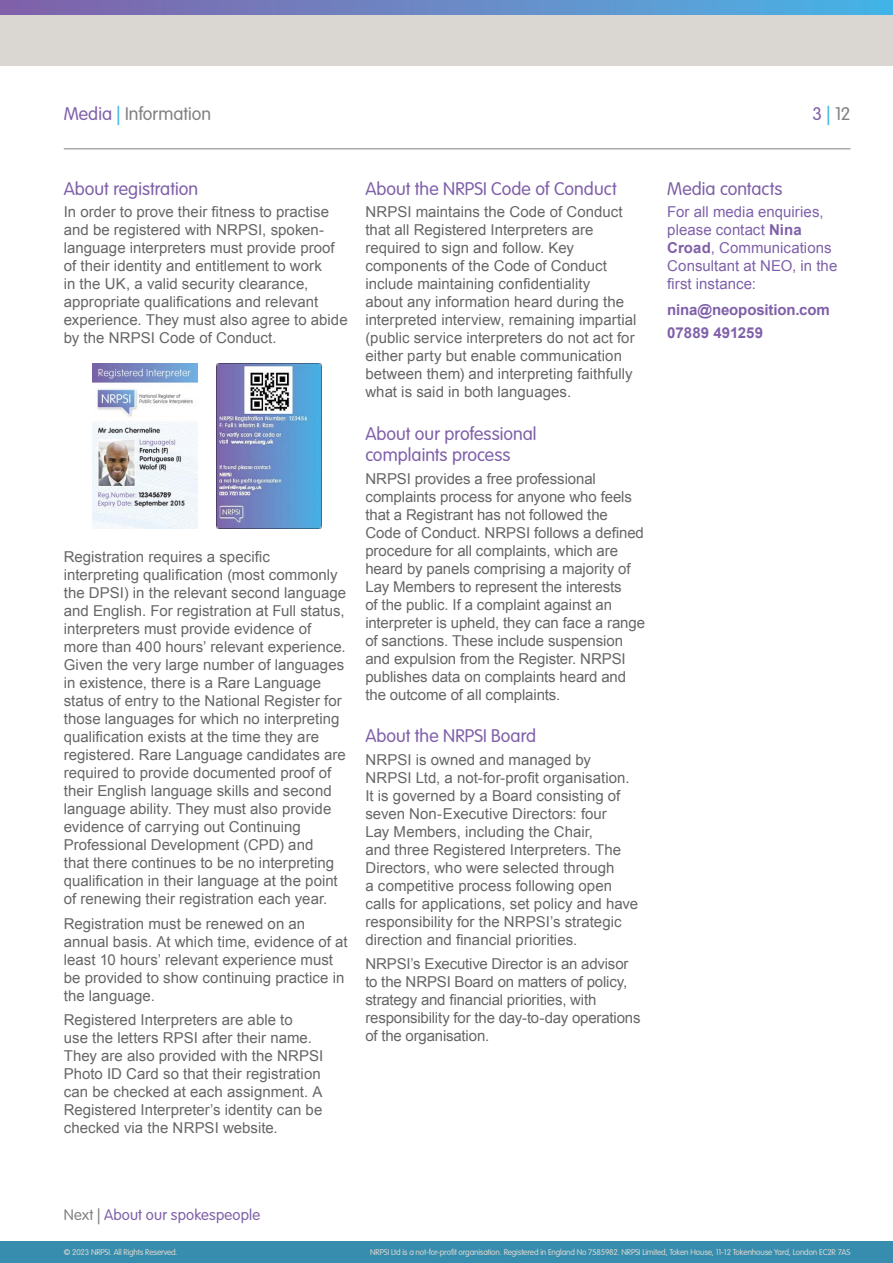
<style>
.page{position:relative;width:893px;height:1263px;background:#fff}
.page>*{position:absolute;margin:0;border:0;box-sizing:border-box;transform-origin:0 0}
.t1{font:300 18px/21.6px "VAG Rounded Std";color:#7f60a9}
.t2{font:300 18px "VAG Rounded Std";letter-spacing:.005em;color:#818181}
.t3{font:15px/18px "Arial";color:#666}
.t4{font:15px/18px "Arial";letter-spacing:.005em;color:#7f60a9}
.t5{font:700 15px/22.2px "Arial";letter-spacing:-.01em;color:#7f60a9}
.t6{font:300 15px "VAG Rounded Std";letter-spacing:.01em;color:#7f60a9}
.t7{font:300 8.25px "VAG Rounded Std";letter-spacing:-.02em;color:#dad7d2}
.s1{color:#7f60a9}
.s2{color:#40b5e7}
.s3{font-weight:700}
.s4{color:#818181}
</style>
<div class="page">
<div style="left:0;top:15px;width:893px;height:51px;background:#dad7d2"></div>
<svg style="left:0;top:0;width:893px;height:15px"></svg>
<div style="left:0;top:1242px;width:893px;height:21px;background:#378dad"></div>
<hr style="left:64px;top:149px;width:786px;height:1px;background:#818181">
<img style="left:92px;top:364px;width:105px;height:164px">
<img style="left:217px;top:364px;width:105px;height:165px">
<p class="t2" style="left:64px;top:104px;width:149px"><span class="s1">Media</span> <span class="s2">|</span> Information</p>
<p class="t2" style="left:812px;top:104px;width:40px"><span class="s1">3</span> <span class="s2">|</span> 12</p>
<p class="t1" style="left:64px;top:178px;width:136px">About registration</p>
<p class="t3" style="left:64px;top:203px;width:285px">In order to prove their fitness to practise and be registered with NRPSI, spoken&shy;language interpreters must provide proof of their identity and entitlement to work<br>in the UK, a valid security clearance, appropriate qualifications and relevant experience. They must also agree to abide by the NRPSI Code of Conduct.</p>
<p class="t3" style="left:64px;top:548px;width:284px">Registration requires a specific interpreting qualification (most commonly the DPSI) in the relevant second language and English. For registration at Full status, interpreters must provide evidence of more than 400 hours’ relevant experience.<br>Given the very large number of languages in existence, there is a Rare Language status of entry to the National Register for those languages for which no interpreting qualification exists at the time they are registered. Rare Language candidates are required to provide documented proof of their English language skills and second language ability. They must also provide evidence of carrying out Continuing Professional Development (CPD) and<br>that there continues to be no interpreting qualification in their language at the point of renewing their registration each year.</p>
<p class="t3" style="left:64px;top:914px;width:285px">Registration must be renewed on an annual basis. At which time, evidence of at least 10 hours’ relevant experience must be provided to show continuing practice in the language.</p>
<p class="t3" style="left:64px;top:1011px;width:261px">Registered Interpreters are able to<br>use the letters RPSI after their name.<br>They are also provided with the NRPSI Photo ID Card so that their registration can be checked at each assignment. A Registered Interpreter’s identity can be checked via the NRPSI website.</p>
<p class="t1" style="left:365px;top:178px;width:253px">About the NRPSI Code of Conduct</p>
<p class="t3" style="left:365px;top:203px;width:273px">NRPSI maintains the Code of Conduct that all Registered Interpreters are required to sign and follow. Key components of the Code of Conduct include maintaining confidentiality<br>about any information heard during the interpreted interview, remaining impartial (public service interpreters do not act for either party but enable communication between them) and interpreting faithfully what is said in both languages.</p>
<p class="t1" style="left:365px;top:423px;width:173px">About our professional complaints process</p>
<p class="t3" style="left:365px;top:469px;width:281px">NRPSI provides a free professional complaints process for anyone who feels that a Registrant has not followed the Code of Conduct. NRPSI follows a defined procedure for all complaints, which are heard by panels comprising a majority of Lay Members to represent the interests<br>of the public. If a complaint against an interpreter is upheld, they can face a range of sanctions. These include suspension and expulsion from the Register. NRPSI publishes data on complaints heard and the outcome of all complaints.</p>
<p class="t1" style="left:365px;top:726px;width:172px">About the NRPSI Board</p>
<p class="t3" style="left:365px;top:751px;width:274px">NRPSI is owned and managed by NRPSI Ltd, a not-for-profit organisation.<br>It is governed by a Board consisting of seven Non-Executive Directors: four<br>Lay Members, including the Chair,<br>and three Registered Interpreters. The Directors, who were selected through<br>a competitive process following open calls for applications, set policy and have responsibility for the NRPSI’s strategic direction and financial priorities.</p>
<p class="t3" style="left:365px;top:955px;width:277px">NRPSI’s Executive Director is an advisor to the NRPSI Board on matters of policy, strategy and financial priorities, with responsibility for the day-to-day operations of the organisation.</p>
<p class="t1" style="left:667px;top:178px;width:117px">Media contacts</p>
<p class="t4" style="left:667px;top:203px;width:172px">For all media enquiries, please contact <span class="s3">Nina<br>Croad</span>, Communications<br>Consultant at NEO, in the first instance:</p>
<p class="t5" style="left:667px;top:299px;width:164px">nina@neoposition.com<br>07889 491259</p>
<p class="t6" style="left:64px;top:1206px;width:198px"><span class="s4">Next |</span> About our spokespeople</p>
<p class="t7" style="left:64px;top:1247px;width:115px">© 2023 NRPSI. All Rights Reserved.</p>
<p class="t7" style="left:370px;top:1247px;width:482px">NRPSI Ltd is a not-for-profit organisation. Registered in England No 7585982. NRPSI Limited, Token House, 11-12 Tokenhouse Yard, London EC2R 7AS</p>
</div>
